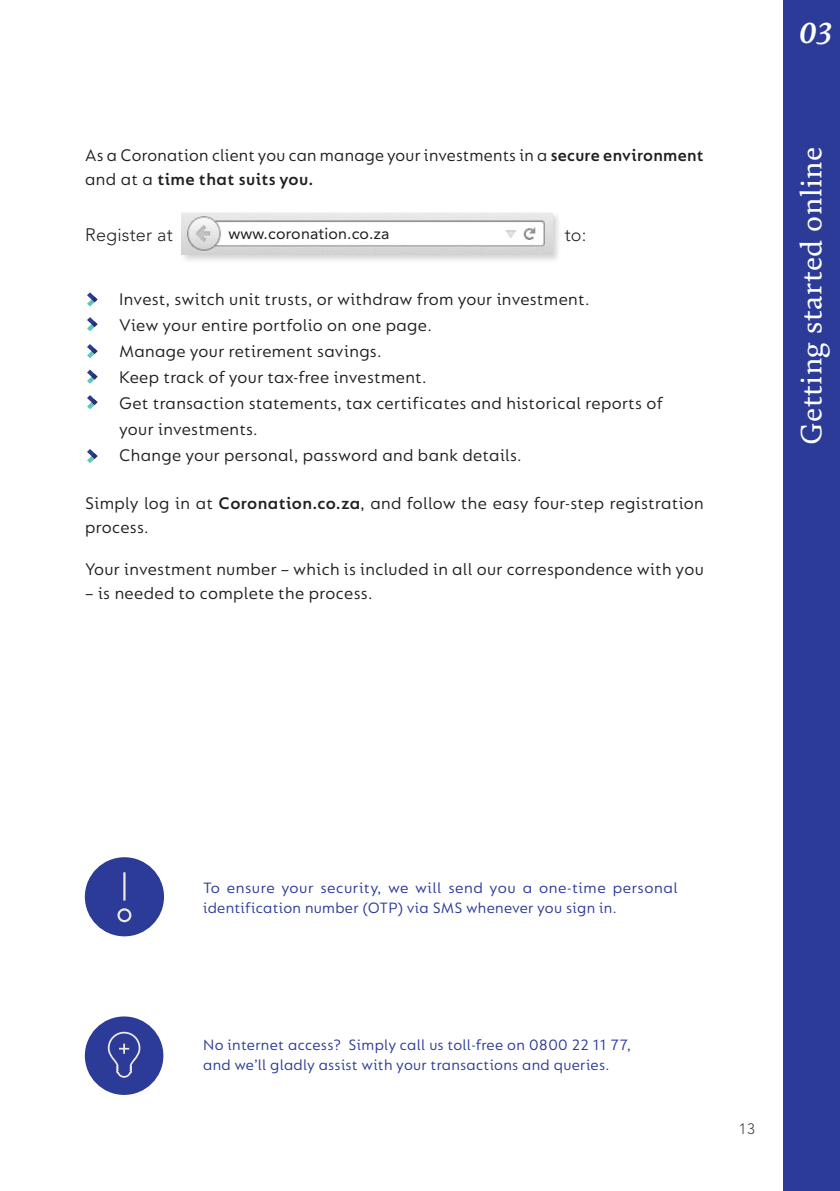
<style>
.page{position:relative;width:840px;height:1191px;background:#fff}
.page>*{position:absolute;margin:0;border:0;box-sizing:border-box;transform-origin:0 0}
.t1{font:30px "FS Brabo";letter-spacing:.02em;color:#fff}
.t2{font:italic 700 30px "FS Brabo";color:#fff}
.t3{font:18px/26px "FS Lucas";letter-spacing:.02em;color:#231f20}
.t4{font:300 18px "Avenir LT Std";letter-spacing:.01em;color:#231f20}
.t5{font:16px/20px "FS Lucas";letter-spacing:.02em;color:#2c3b97}
.t6{font:16px "Avenir LT Std";letter-spacing:.01em;color:#231f20}
.t7{font:300 15px "Avenir LT Std";color:#414042}
.s1{font-weight:600}
</style>
<div class="page">
<div style="left:782px;top:0;width:57px;height:1191px;background:#2c3b97"></div>
<div style="left:180px;top:211px;width:381px;height:52px;background:#231f20;opacity:.2"></div>
<img style="left:181px;top:213px;width:371px;height:41px">
<div style="left:228px;top:226px;width:269px;height:16px;background:#fff"></div>
<div style="left:222px;top:223px;width:50px;height:20px;background:#fff"></div>
<svg style="left:87px;top:292px;width:10px;height:14px"></svg>
<svg style="left:87px;top:317px;width:10px;height:14px"></svg>
<svg style="left:87px;top:344px;width:10px;height:14px"></svg>
<svg style="left:87px;top:369px;width:10px;height:15px"></svg>
<svg style="left:87px;top:395px;width:10px;height:14px"></svg>
<svg style="left:87px;top:449px;width:10px;height:14px"></svg>
<div style="left:85px;top:857px;width:79px;height:79px;background:#2c3b97;border-radius:50%"></div>
<svg style="left:117px;top:872px;width:14px;height:50px"></svg>
<div style="left:85px;top:1016px;width:78px;height:79px;background:#2c3b97;border-radius:50%"></div>
<svg style="left:108px;top:1031px;width:32px;height:46px"></svg>
<p class="t3" style="left:85px;top:143px;width:619px;line-height:24px">As a Coronation client you can manage your investments in a <span class="s1">secure environment </span>and at a <span class="s1">time that suits you.</span></p>
<p class="t4" style="left:85px;top:224px;width:89px">Register at</p>
<p class="t6" style="left:228px;top:224px;width:162px">www.coronation.co.za</p>
<p class="t4" style="left:564px;top:224px;width:23px">to:</p>
<p class="t3" style="left:119px;top:286px;width:545px">Invest, switch unit trusts, or withdraw from your investment.<br>View your entire portfolio on one page.<br>Manage your retirement savings.<br>Keep track of your tax-free investment.<br>Get transaction statements, tax certificates and historical reports of your investments.<br>Change your personal, password and bank details.</p>
<p class="t3" style="left:85px;top:490px;width:619px;line-height:24px">Simply log in at <span class="s1">Coronation.co.za</span>, and follow the easy four-step registration process.</p>
<p class="t3" style="left:85px;top:555px;width:619px">Your investment number – which is included in all our correspondence with you</p>
<p class="t3" style="left:85px;top:579px;width:289px">– is needed to complete the process.</p>
<h1 class="t2" style="left:798px;top:10px;width:34px">03</h1>
<h1 class="t1" style="left:788px;top:445px;width:300px;rotate:-90deg">Getting started online</h1>
<p class="t5" style="left:203px;top:878px;width:475px">To ensure your security, we will send you a one-time personal identification number (OTP) via SMS whenever you sign in.</p>
<p class="t5" style="left:203px;top:1035px;width:429px">No internet access? Simply call us toll-free on 0800 22 11 77, and we’ll gladly assist with your transactions and queries.</p>
<p class="t7" style="left:738px;top:1120px;width:17px">13</p>
</div>
